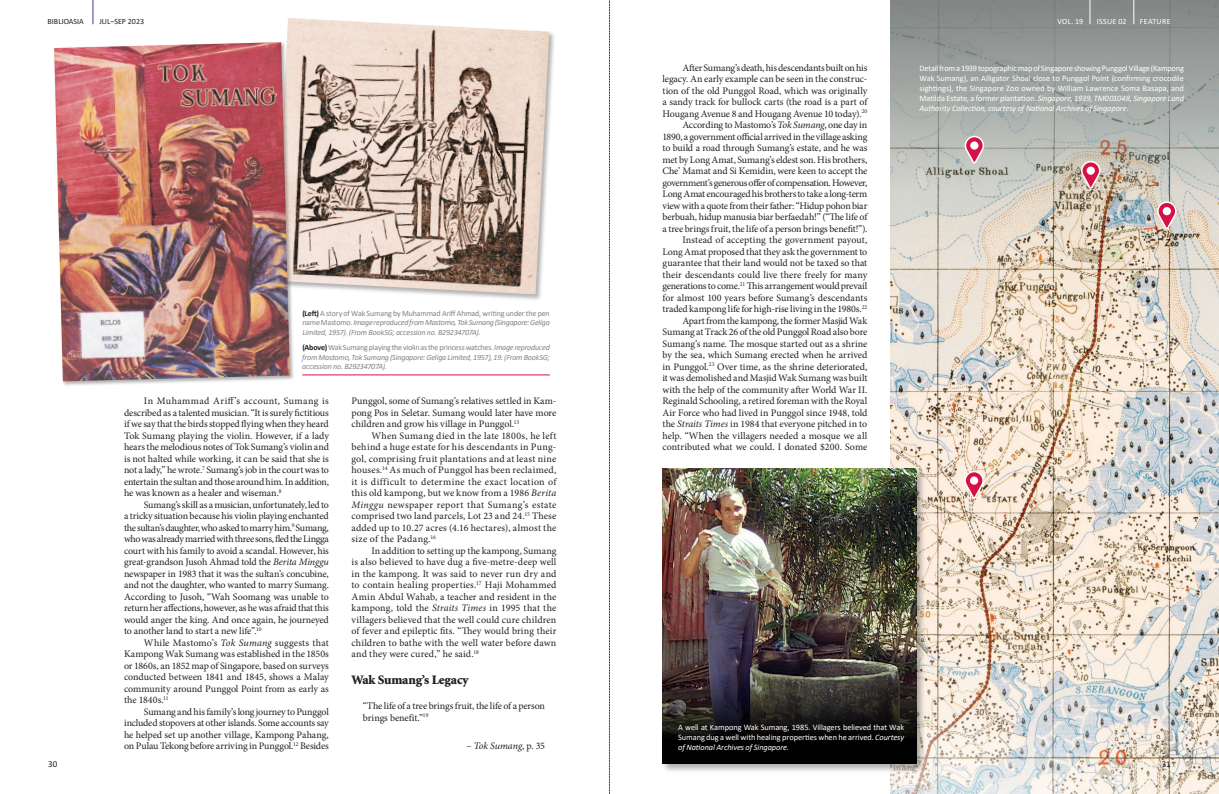
<style>
.page{position:relative;width:1219px;height:794px;background:#fff}
.page>*{position:absolute;margin:0;border:0;box-sizing:border-box;transform-origin:0 0}
.t1{font:900 13px "Minion Std";letter-spacing:-.01em;color:#231f20}
.t2{font:10px/11.5px "Minion Pro";letter-spacing:-.01em;color:#231f20;text-align:justify}
.t3{font:italic 10px "Minion Pro";letter-spacing:-.01em;color:#231f20}
.t4{font:9px "Calibri";color:#231f20}
.t5{font:8.3px/10px "Calibri";letter-spacing:-.005em;color:#fff;text-align:justify}
.t6{font:italic 8px/9.6px "Calibri";letter-spacing:-.025em;color:#808285;text-align:justify}
.t7{font:8px "Calibri";color:#231f20}
.t8{font:8px "Calibri";letter-spacing:.04em;color:#fff}
.s1{font-weight:700;font-style:normal;color:#231f20}
.s2{font-style:normal}
.s3{font-style:italic}
</style>
<div class="page">
<img style="left:890px;top:189px;width:329px;height:605px">
<svg style="left:890px;top:0;width:329px;height:189px;background:#a2a6a2"></svg>
<svg style="left:963px;top:134px;width:23px;height:32px"></svg>
<svg style="left:1079px;top:159px;width:24px;height:32px"></svg>
<svg style="left:1156px;top:200px;width:23px;height:32px"></svg>
<svg style="left:963px;top:469px;width:23px;height:32px"></svg>
<div style="left:661px;top:467px;width:265px;height:306px;background:#231f20;opacity:.35"></div>
<div style="left:663px;top:468px;width:254px;height:296px;background:#000101"></div>
<img style="left:663px;top:468px;width:254px;height:201px">
<svg style="left:663px;top:669px;width:254px;height:68px"></svg>
<div style="left:274px;top:17px;width:282px;height:285px;background:#231f20;opacity:.35"></div>
<img style="left:274px;top:18px;width:275px;height:276px">
<div style="left:53px;top:41px;width:242px;height:346px;background:#231f20;opacity:.35"></div>
<img style="left:54px;top:42px;width:236px;height:339px">
<hr style="left:302px;top:375px;width:248px;height:1px;background:#d51148">
<svg style="left:93px;top:0;width:1px;height:24px"></svg>
<svg style="left:1090px;top:0;width:1px;height:24px"></svg>
<svg style="left:1133px;top:0;width:1px;height:24px"></svg>
<svg style="left:609px;top:0;width:1px;height:794px"></svg>
<p class="t7" style="left:48px;top:16px;width:38px">BIBLIOASIA</p>
<p class="t7" style="left:99px;top:16px;width:46px">JUL–SEP 2023</p>
<p class="t8" style="left:1057px;top:16px;width:27px">VOL. 19</p>
<p class="t8" style="left:1097px;top:16px;width:31px">ISSUE 02</p>
<p class="t8" style="left:1140px;top:16px;width:32px">FEATURE</p>
<p class="t6" style="left:302px;top:308px;width:249px"><span class="s1">(Left)</span> <span class="s2">A story of Wak Sumang by Muhammad Ariff Ahmad, writing under the pen name Mastomo.</span> Image reproduced from Mastomo, Tok Sumang (Singapore: Geliga Limited, 1957). (From BookSG; accession no. B29234707A).</p>
<p class="t6" style="left:302px;top:342px;width:249px"><span class="s1">(Above)</span> <span class="s2">Wak Sumang playing the violin as the princess watches.</span> Image reproduced from Mastomo, Tok Sumang (Singapore: Geliga Limited, 1957), 19. (From BookSG; accession no. B29234707A).</p>
<p class="t2" style="left:351px;top:395px;width:206px">Punggol, some of Sumang’s relatives settled in Kam&shy;pong Pos in Seletar. Sumang would later have more children and grow his village in Punggol.<sup>13</sup></p>
<p class="t2" style="left:351px;top:430px;width:206px;text-indent:20px">When Sumang died in the late 1800s, he left behind a huge estate for his descendants in Pung&shy;gol, comprising fruit plantations and at least nine houses.<sup>14</sup> As much of Punggol has been reclaimed, it is difficult to determine the exact location of this old kampong, but we know from a 1986 <span class="s3">Berita Minggu</span> newspaper report that Sumang’s estate comprised two land parcels, Lot 23 and 24.<sup>15</sup> These added up to 10.27 acres (4.16 hectares), almost the size of the Padang.<sup>16</sup></p>
<p class="t2" style="left:351px;top:545px;width:206px;text-indent:20px">In addition to setting up the kampong, Sumang is also believed to have dug a five-metre-deep well in the kampong. It was said to never run dry and to contain healing properties.<sup>17</sup> Haji Mohammed Amin Abdul Wahab, a teacher and resident in the kampong, told the <span class="s3">Straits Times</span> in 1995 that the villagers believed that the well could cure children of fever and epileptic fits. “They would bring their children to bathe with the well water before dawn and they were cured,” he said.<sup>18</sup></p>
<h1 class="t1" style="left:351px;top:673px;width:118px">Wak Sumang’s Legacy</h1>
<p class="t2" style="left:363px;top:700px;width:184px">“The life of a tree brings fruit, the life of a person brings benefit.”<sup>19</sup></p>
<p class="t3" style="left:466px;top:739px;width:80px"><span class="s2">–</span> Tok Sumang<span class="s2">, p. 35</span></p>
<p class="t2" style="left:124px;top:395px;width:206px;text-indent:20px">In Muhammad Ariff’s account, Sumang is described as a talented musician. “It is surely fictitious if we say that the birds stopped flying when they heard Tok Sumang playing the violin. However, if a lady hears the melodious notes of Tok Sumang’s violin and is not halted while working, it can be said that she is not a lady,” he wrote.<sup>7</sup> Sumang’s job in the court was to entertain the sultan and those around him. In addition, he was known as a healer and wiseman.<sup>8</sup></p>
<p class="t2" style="left:124px;top:499px;width:206px;text-indent:20px">Sumang’s skill as a musician, unfortunately, led to a tricky situation because his violin playing enchanted the sultan’s daughter, who asked to marry him.<sup>9</sup> Sumang, who was already married with three sons, fled the Lingga court with his family to avoid a scandal. However, his great-grandson Jusoh Ahmad told the <span class="s3">Berita Minggu </span>newspaper in 1983 that it was the sultan’s concubine, and not the daughter, who wanted to marry Sumang.<br>According to Jusoh, “Wah Soomang was unable to return her affections, however, as he was afraid that this would anger the king. And once again, he journeyed to another land to start a new life”.<sup>10</sup></p>
<p class="t2" style="left:124px;top:637px;width:206px;text-indent:20px">While Mastomo’s <span class="s3">Tok Sumang</span> suggests that Kampong Wak Sumang was established in the 1850s or 1860s, an 1852 map of Singapore, based on surveys conducted between 1841 and 1845, shows a Malay community around Punggol Point from as early as the 1840s.<sup>11</sup></p>
<p class="t2" style="left:124px;top:706px;width:206px;text-indent:20px">Sumang and his family’s long journey to Punggol included stopovers at other islands. Some accounts say he helped set up another village, Kampong Pahang, on Pulau Tekong before arriving in Punggol.<sup>12</sup> Besides</p>
<p class="t2" style="left:662px;top:62px;width:206px;text-align:right">After Sumang’s death, his descendants built on his legacy. An early example can be seen in the construc&shy;tion of the old Punggol Road, which was originally a sandy track for bullock carts (the road is a part of Hougang Avenue 8 and Hougang Avenue 10 today).<sup>20<br></sup>According to Mastomo’s <span class="s3">Tok Sumang</span>, one day in 1890, a government official arrived in the village asking to build a road through Sumang’s estate, and he was met by Long Amat, Sumang’s eldest son. His brothers, Che’ Mamat and Si Kemidin, were keen to accept the government’s generous offer of compensation. However, Long Amat encouraged his brothers to take a long-term view with a quote from their father: “Hidup pohon biar berbuah, hidup manusia biar berfaedah!” (“The life of a tree brings fruit, the life of a person brings benefit!”).<br>Instead of accepting the government payout, Long Amat proposed that they ask the government to guarantee that their land would not be taxed so that their descendants could live there freely for many generations to come.<sup>21</sup> This arrangement would prevail for almost 100 years before Sumang’s descendants traded kampong life for high-rise living in the 1980s.<sup>22<br></sup>Apart from the kampong, the former Masjid Wak Sumang at Track 26 of the old Punggol Road also bore Sumang’s name. The mosque started out as a shrine by the sea, which Sumang erected when he arrived in Punggol.<sup>23</sup> Over time, as the shrine deteriorated, it was demolished and Masjid Wak Sumang was built with the help of the community after World War II.<br>Reginald Schooling, a retired foreman with the Royal Air Force who had lived in Punggol since 1948, told the <span class="s3">Straits Times</span> in 1984 that everyone pitched in to help. “When the villagers needed a mosque we all contributed what we could. I donated $200. Some</p>
<p class="t5" style="left:919px;top:63px;width:266px">Detail from a 1939 topographic map of Singapore showing Punggol Village (Kampong Wak Sumang), an Alligator Shoal close to Punggol Point (confirming crocodile sightings), the Singapore Zoo owned by William Lawrence Soma Basapa, and Matilda Estate, a former plantation. <span class="s3">Singapore, 1939, TM001048, Singapore Land Authority Collection, courtesy of National Archives of Singapore.</span></p>
<p class="t5" style="left:678px;top:722px;width:227px">A well at Kampong Wak Sumang, 1985. Villagers believed that Wak Sumang dug a well with healing properties when he arrived. <span class="s3">Courtesy of National Archives of Singapore.</span></p>
<p class="t4" style="left:48px;top:757px;width:11px">30</p>
<p class="t4" style="left:1162px;top:757px;width:11px">31</p>
</div>
